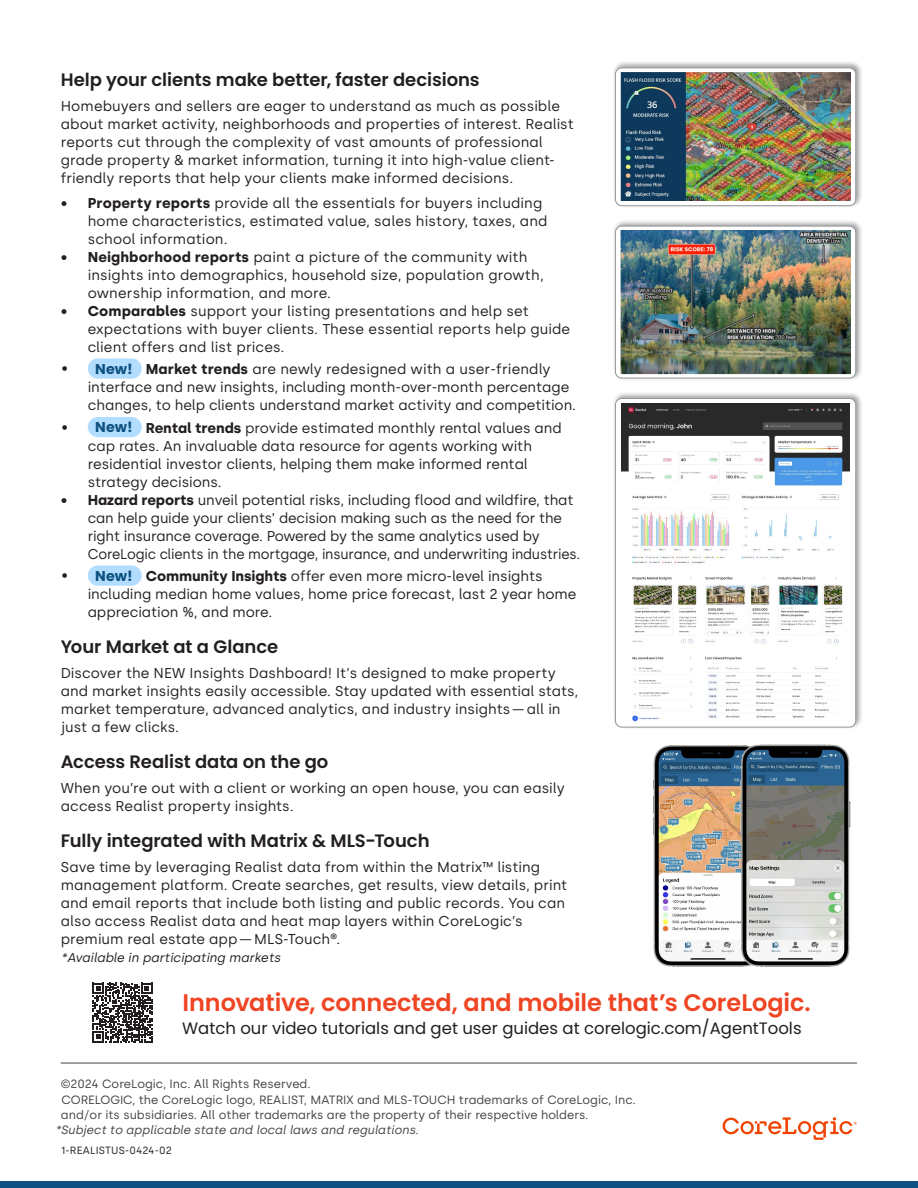
<style>
.page{position:relative;width:918px;height:1188px;background:#fff}
.page>*{position:absolute;margin:0;border:0;box-sizing:border-box;transform-origin:0 0}
.t1{font:600 24px "Poppins";letter-spacing:-.005em;color:#ef4523}
.t2{font:600 18px "Poppins";letter-spacing:-.005em;color:#231f20}
.t3{font:16.5px "Poppins";color:#231f20}
.t4{font:14.25px/18px "Silka";color:#231f20}
.t5{font:italic 12.75px "Silka";color:#231f20}
.t6{font:12px/15.3px "Silka";color:#424242}
.t7{font:italic 12px "Silka";color:#424242}
.t8{font:10.5px "Silka";letter-spacing:.01em;color:#231f20}
.s1{font-weight:700}
.s2{font-family:"Poppins";font-weight:600;font-size:16.5px}
.s3{font-family:"Poppins";font-weight:700;color:#0c5180}
</style>
<div class="page">
<div style="left:0;top:1181px;width:918px;height:7px;background:#0c5180"></div>
<svg style="left:723px;top:1117px;width:134px;height:23px"></svg>
<hr style="left:61px;top:1063px;width:796px;height:1px;background:#424242">
<svg style="left:93px;top:983px;width:59px;height:59px"></svg>
<div style="left:88px;top:358px;width:54px;height:21px;background:#b3ddff;border-radius:10px"></div>
<div style="left:88px;top:417px;width:54px;height:20px;background:#b3ddff;border-radius:10px"></div>
<div style="left:88px;top:565px;width:54px;height:21px;background:#b3ddff;border-radius:10px"></div>
<div style="left:612px;top:61px;width:251px;height:148px;background:#231f20;opacity:.4"></div>
<svg style="left:615px;top:68px;width:241px;height:138px"></svg>
<div style="left:615px;top:68px;width:241px;height:138px;border:1px solid #949698;border-radius:6px"></div>
<img style="left:621px;top:73px;width:229px;height:128px">
<div style="left:612px;top:219px;width:251px;height:162px;background:#231f20;opacity:.4"></div>
<div style="left:615px;top:226px;width:241px;height:152px;background:linear-gradient(to right,#f8f9f9,#f6f8f6);border-radius:6px"></div>
<div style="left:615px;top:226px;width:241px;height:152px;border:1px solid #949698;border-radius:6px"></div>
<img style="left:621px;top:230px;width:229px;height:144px">
<div style="left:612px;top:391px;width:251px;height:339px;background:#231f20;opacity:.4"></div>
<div style="left:615px;top:398px;width:241px;height:329px;background:#fff;border-radius:6px"></div>
<div style="left:615px;top:398px;width:241px;height:329px;border:1px solid #949698;border-radius:6px"></div>
<img style="left:622px;top:403px;width:227px;height:326px">
<img style="left:653px;top:745px;width:85px;height:221px">
<img style="left:738px;top:745px;width:113px;height:222px">
<p class="t2" style="left:61px;top:70px;width:420px">Help your clients make better, faster decisions</p>
<p class="t4" style="left:61px;top:97px;width:515px">Homebuyers and sellers are eager to understand as much as possible about market activity, neighborhoods and properties of interest. Realist reports cut through the complexity of vast amounts of professional grade property &amp; market information, turning it into high-value client&shy;friendly reports that help your clients make informed decisions.</p>
<p class="t4" style="left:88px;top:194px;width:461px;text-indent:-27px">• <span class="s1">Property reports</span> provide all the essentials for buyers including home characteristics, estimated value, sales history, taxes, and school information.</p>
<p class="t4" style="left:88px;top:248px;width:458px;text-indent:-27px">• <span class="s1">Neighborhood reports</span> paint a picture of the community with insights into demographics, household size, population growth, ownership information, and more.</p>
<p class="t4" style="left:88px;top:302px;width:484px;text-indent:-27px">• <span class="s1">Comparables</span> support your listing presentations and help set expectations with buyer clients. These essential reports help guide client offers and list prices.</p>
<p class="t4" style="left:88px;top:360px;width:490px;text-indent:-27px"><span class="s2">•</span> <span class="s3">New!</span> <span class="s1">Market trends</span> are newly redesigned with a user-friendly interface and new insights, including month-over-month percentage changes, to help clients understand market activity and competition.</p>
<p class="t4" style="left:88px;top:419px;width:476px;text-indent:-27px"><span class="s2">•</span> <span class="s3">New!</span> <span class="s1">Rental trends</span> provide estimated monthly rental values and cap rates. An invaluable data resource for agents working with residential investor clients, helping them make informed rental strategy decisions.</p>
<p class="t4" style="left:88px;top:491px;width:494px;text-indent:-27px">• <span class="s1">Hazard reports</span> unveil potential risks, including flood and wildfire, that can help guide your clients’ decision making such as the need for the right insurance coverage. Powered by the same analytics used by CoreLogic clients in the mortgage, insurance, and underwriting industries.</p>
<p class="t4" style="left:88px;top:567px;width:490px;text-indent:-27px"><span class="s2">•</span> <span class="s3">New!</span> <span class="s1">Community Insights</span> offer even more micro-level insights including median home values, home price forecast, last 2 year home appreciation %, and more.</p>
<p class="t2" style="left:61px;top:637px;width:219px">Your Market at a Glance</p>
<p class="t4" style="left:61px;top:664px;width:519px">Discover the NEW Insights Dashboard! It’s designed to make property and market insights easily accessible. Stay updated with essential stats, market temperature, advanced analytics, and industry insights—all in just a few clicks.</p>
<p class="t2" style="left:61px;top:751px;width:269px">Access Realist data on the go</p>
<p class="t4" style="left:61px;top:779px;width:506px">When you’re out with a client or working an open house, you can easily access Realist property insights.</p>
<p class="t2" style="left:61px;top:830px;width:370px">Fully integrated with Matrix &amp; MLS-Touch</p>
<p class="t4" style="left:61px;top:858px;width:508px">Save time by leveraging Realist data from within the Matrix™ listing management platform. Create searches, get results, view details, print and email reports that include both listing and public records. You can also access Realist data and heat map layers within CoreLogic’s premium real estate app—MLS-Touch®.</p>
<p class="t5" style="left:61px;top:950px;width:224px">*Available in participating markets</p>
<h1 class="t1" style="left:183px;top:989px;width:630px">Innovative, connected, and mobile that’s CoreLogic.</h1>
<p class="t3" style="left:182px;top:1018px;width:621px">Watch our video tutorials and get user guides at corelogic.com/AgentTools</p>
<p class="t6" style="left:61px;top:1076px;width:577px">©2024 CoreLogic, Inc. All Rights Reserved.<br>CORELOGIC, the CoreLogic logo, REALIST, MATRIX and MLS-TOUCH trademarks of CoreLogic, Inc. and/or its subsidiaries. All other trademarks are the property of their respective holders.</p>
<p class="t7" style="left:55px;top:1123px;width:365px">*Subject to applicable state and local laws and regulations.</p>
<p class="t8" style="left:61px;top:1144px;width:113px">1-REALISTUS-0424-02</p>
</div>
